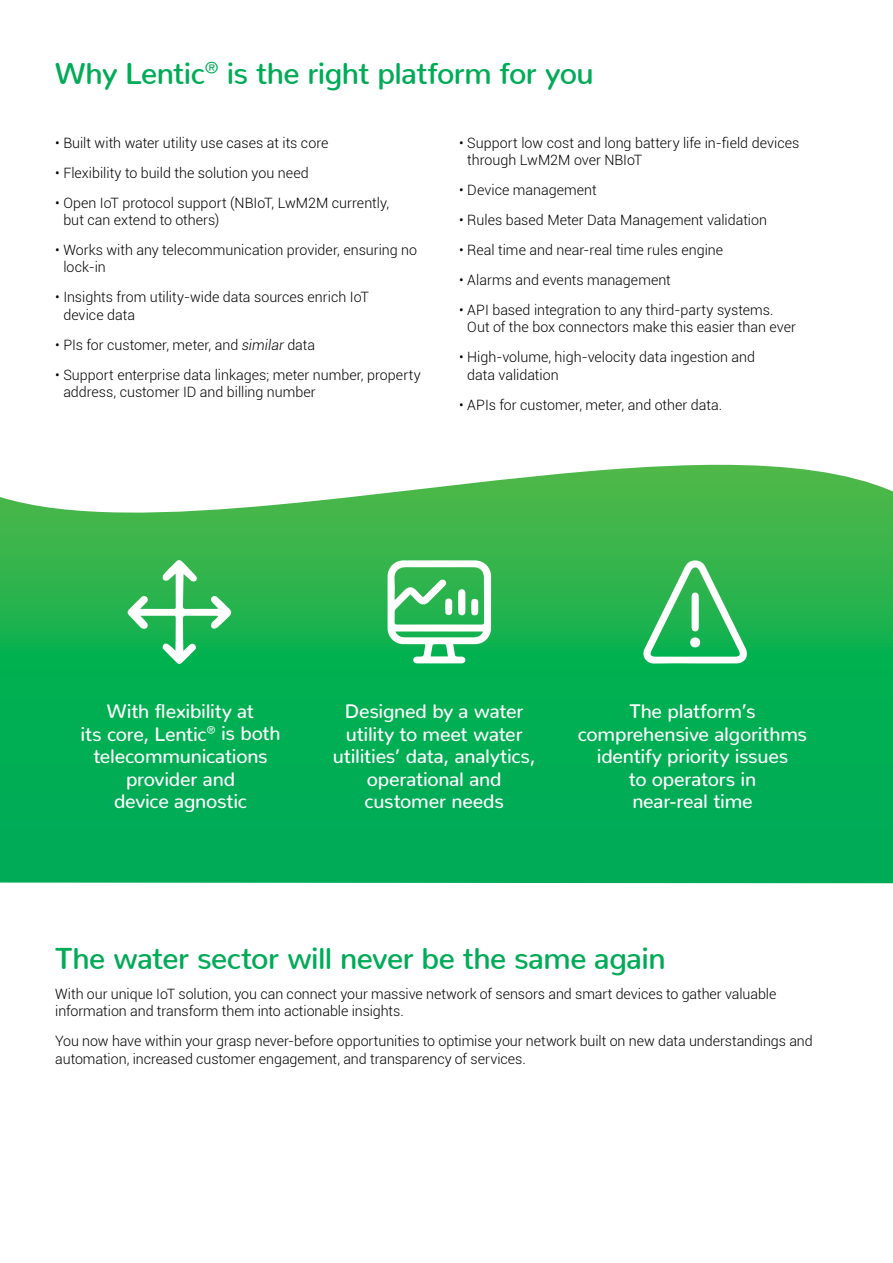
<style>
.page{position:relative;width:893px;height:1263px;background:#fff}
.page>*{position:absolute;margin:0;border:0;box-sizing:border-box;transform-origin:0 0}
.t1{font:600 30px "Nunito";letter-spacing:-.015em;color:#00ab57}
.t2{font:500 19.5px/22.5px "Nunito";letter-spacing:-.01em;color:#fff;text-align:center}
.t3{font:300 14.25px/17.2px "Roboto";color:#000}
.s1{font-style:italic}
</style>
<div class="page">
<svg style="left:0;top:465px;width:893px;height:418px;background:#21b45b"></svg>
<svg style="left:641px;top:560px;width:107px;height:104px"></svg>
<div style="left:690px;top:637px;width:10px;height:10px;background:#fff;border-radius:50%"></div>
<svg style="left:127px;top:560px;width:105px;height:104px"></svg>
<svg style="left:388px;top:560px;width:103px;height:103px"></svg>
<h1 class="t1" style="left:55px;top:47px;width:540px">Why Lentic<sup>®</sup> is the right platform for you</h1>
<p class="t3" style="left:55px;top:134px;width:275px">• Built with water utility use cases at its core</p>
<p class="t3" style="left:55px;top:164px;width:255px">• Flexibility to build the solution you need</p>
<p class="t3" style="left:63px;top:194px;width:327px;text-indent:-8px">• Open IoT protocol support (NBIoT, LwM2M currently, but can extend to others)</p>
<p class="t3" style="left:63px;top:241px;width:355px;text-indent:-8px">• Works with any telecommunication provider, ensuring no lock-in</p>
<p class="t3" style="left:63px;top:288px;width:307px;text-indent:-8px">• Insights from utility-wide data sources enrich IoT device data</p>
<p class="t3" style="left:55px;top:335px;width:261px">• PIs for customer, meter, and <span class="s1">similar</span> data</p>
<p class="t3" style="left:63px;top:365px;width:359px;text-indent:-8px">• Support enterprise data linkages; meter number, property address, customer ID and billing number</p>
<p class="t3" style="left:467px;top:134px;width:334px;text-indent:-8px">• Support low cost and long battery life in-field devices through LwM2M over NBIoT</p>
<p class="t3" style="left:459px;top:181px;width:139px">• Device management</p>
<p class="t3" style="left:459px;top:211px;width:309px">• Rules based Meter Data Management validation</p>
<p class="t3" style="left:459px;top:241px;width:266px">• Real time and near-real time rules engine</p>
<p class="t3" style="left:459px;top:271px;width:213px">• Alarms and events management</p>
<p class="t3" style="left:467px;top:301px;width:330px;text-indent:-8px">• API based integration to any third-party systems.<br>Out of the box connectors make this easier than ever</p>
<p class="t3" style="left:467px;top:348px;width:289px;text-indent:-8px">• High-volume, high-velocity data ingestion and data validation</p>
<p class="t3" style="left:459px;top:396px;width:264px">• APIs for customer, meter, and other data.</p>
<h2 class="t2" style="left:81px;top:698px;width:201px">With flexibility at<br>its core, Lentic<sup>®</sup> is both telecommunications provider and<br>device agnostic</h2>
<h2 class="t2" style="left:333px;top:698px;width:204px">Designed by a water utility to meet water utilities’ data, analytics, operational and customer needs</h2>
<h2 class="t2" style="left:578px;top:698px;width:231px">The platform’s comprehensive algorithms identify priority issues<br>to operators in<br>near-real time</h2>
<h1 class="t1" style="left:55px;top:932px;width:612px">The water sector will never be the same again</h1>
<p class="t3" style="left:55px;top:985px;width:723px">With our unique IoT solution, you can connect your massive network of sensors and smart devices to gather valuable information and transform them into actionable insights.</p>
<p class="t3" style="left:55px;top:1032px;width:759px">You now have within your grasp never-before opportunities to optimise your network built on new data understandings and automation, increased customer engagement, and transparency of services.</p>
</div>
